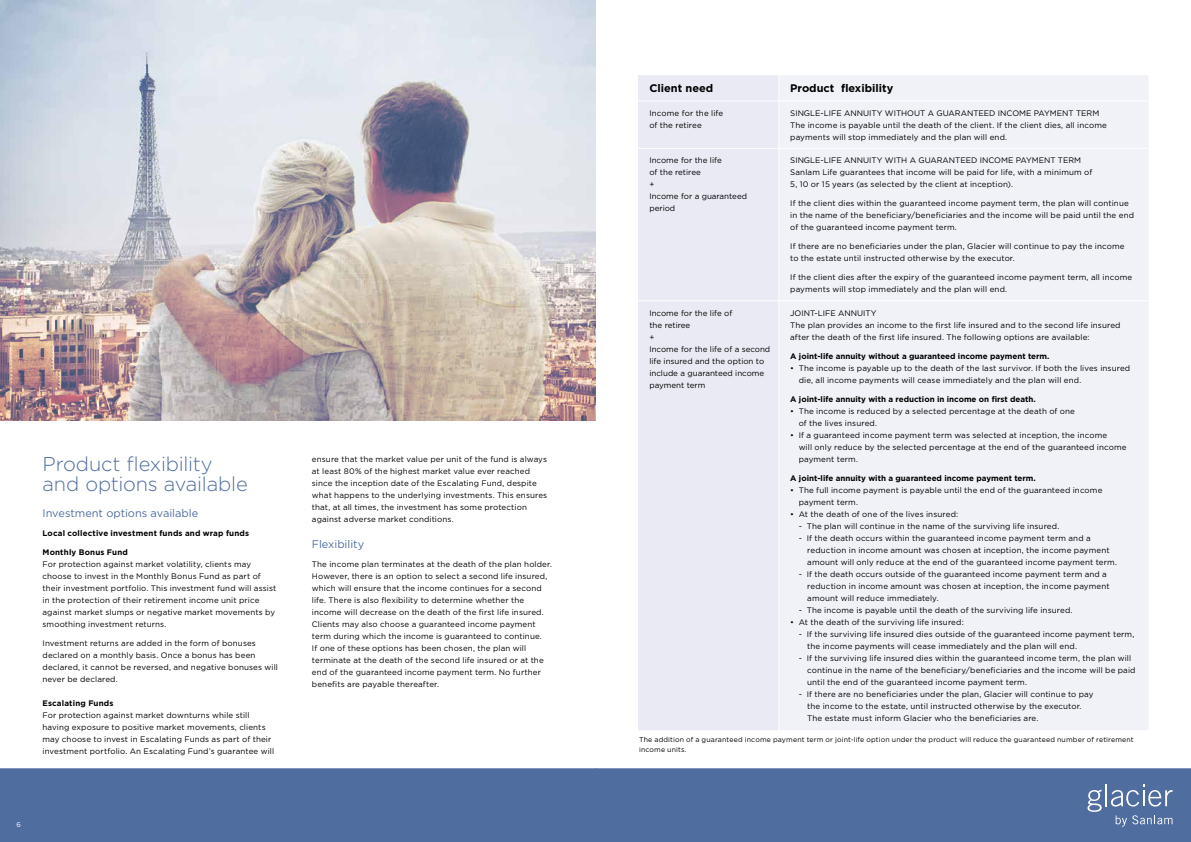
<style>
.page{position:relative;width:1191px;height:842px;background:#fff}
.page>*{position:absolute;margin:0;border:0;box-sizing:border-box;transform-origin:0 0}
.t1{font:300 20px/20px "Gotham";letter-spacing:-.01em;color:#4f6e9f}
.t2{font:11px "Gotham";color:#4f6e9f}
.t3{font:700 11px "Gotham";color:#000}
.t4{font:8px/12px "Gotham";letter-spacing:.015em;color:#000}
.t5{font:700 8px "Gotham";color:#000}
.t6{font:700 8px "Gotham";letter-spacing:.02em;color:#000}
.t7{font:700 8px "Gotham";letter-spacing:.025em;color:#000}
.t8{font:7px/10px "Gotham";letter-spacing:.02em;color:#000}
.t9{font:7px "Gotham";color:#fff}
</style>
<div class="page">
<svg style="left:0;top:0;width:595px;height:421px"></svg>
<div style="left:638px;top:75px;width:140px;height:655px;background:#e9eaf3"></div>
<div style="left:780px;top:75px;width:368px;height:655px;background:#f1f2f8"></div>
<hr style="left:638px;top:148px;width:141px;height:1px;background:#fff">
<hr style="left:779px;top:148px;width:369px;height:1px;background:#fff">
<hr style="left:638px;top:300px;width:141px;height:1px;background:#fff">
<hr style="left:779px;top:300px;width:369px;height:1px;background:#fff">
<hr style="left:638px;top:100px;width:141px;height:1px;background:#fff">
<hr style="left:779px;top:100px;width:369px;height:1px;background:#fff">
<div style="left:595px;top:769px;width:596px;height:73px;background:#4f6e9f"></div>
<div style="left:0;top:769px;width:595px;height:73px;background:#4f6e9f"></div>
<svg style="left:1115px;top:815px;width:57px;height:12px"></svg>
<svg style="left:1087px;top:790px;width:14px;height:22px"></svg>
<hr style="left:1105px;top:784px;width:2px;height:22px;background:#fff">
<svg style="left:1111px;top:784px;width:61px;height:22px"></svg>
<h1 class="t1" style="left:43px;top:454px;width:207px">Product flexibility and options available</h1>
<h2 class="t2" style="left:43px;top:506px;width:157px">Investment options available</h2>
<p class="t6" style="left:43px;top:528px;width:208px">Local collective investment funds and wrap funds</p>
<p class="t7" style="left:43px;top:547px;width:87px">Monthly Bonus Fund</p>
<p class="t4" style="left:43px;top:558px;width:235px">For protection against market volatility, clients may choose to invest in the Monthly Bonus Fund as part of their investment portfolio. This investment fund will assist in the protection of their retirement income unit price against market slumps or negative market movements by smoothing investment returns.</p>
<p class="t4" style="left:43px;top:637px;width:237px">Investment returns are added in the form of bonuses declared on a monthly basis. Once a bonus has been declared, it cannot be reversed, and negative bonuses will never be declared.</p>
<p class="t6" style="left:43px;top:698px;width:73px">Escalating Funds</p>
<p class="t4" style="left:43px;top:709px;width:233px">For protection against market downturns while still having exposure to positive market movements, clients may choose to invest in Escalating Funds as part of their investment portfolio. An Escalating Fund’s guarantee will</p>
<p class="t9" style="left:17px;top:820px;width:6px">6</p>
<p class="t4" style="left:312px;top:453px;width:237px">ensure that the market value per unit of the fund is always at least 80% of the highest market value ever reached since the inception date of the Escalating Fund, despite what happens to the underlying investments. This ensures that, at all times, the investment has some protection against adverse market conditions.</p>
<h2 class="t2" style="left:312px;top:537px;width:54px">Flexibility</h2>
<p class="t4" style="left:312px;top:558px;width:242px">The income plan terminates at the death of the plan holder.<br>However, there is an option to select a second life insured, which will ensure that the income continues for a second life. There is also flexibility to determine whether the income will decrease on the death of the first life insured.<br>Clients may also choose a guaranteed income payment term during which the income is guaranteed to continue.<br>If one of these options has been chosen, the plan will terminate at the death of the second life insured or at the end of the guaranteed income payment term. No further benefits are payable thereafter.</p>
<h2 class="t3" style="left:649px;top:81px;width:65px">Client need</h2>
<h2 class="t3" style="left:790px;top:81px;width:105px">Product flexibility</h2>
<p class="t4" style="left:649px;top:107px;width:75px">Income for the life of the retiree</p>
<p class="t4" style="left:790px;top:107px;width:318px">SINGLE-LIFE ANNUITY WITHOUT A GUARANTEED INCOME PAYMENT TERM<br>The income is payable until the death of the client. If the client dies, all income payments will stop immediately and the plan will end.</p>
<p class="t4" style="left:649px;top:154px;width:99px">Income for the life<br>of the retiree<br>+<br>Income for a guaranteed period</p>
<p class="t4" style="left:790px;top:154px;width:304px">SINGLE-LIFE ANNUITY WITH A GUARANTEED INCOME PAYMENT TERM<br>Sanlam Life guarantees that income will be paid for life, with a minimum of<br>5, 10 or 15 years (as selected by the client at inception).</p>
<p class="t4" style="left:790px;top:197px;width:345px">If the client dies within the guaranteed income payment term, the plan will continue in the name of the beneficiary/beneficiaries and the income will be paid until the end of the guaranteed income payment term.</p>
<p class="t4" style="left:790px;top:240px;width:336px">If there are no beneficiaries under the plan, Glacier will continue to pay the income to the estate until instructed otherwise by the executor.</p>
<p class="t4" style="left:790px;top:271px;width:343px">If the client dies after the expiry of the guaranteed income payment term, all income payments will stop immediately and the plan will end.</p>
<p class="t4" style="left:649px;top:307px;width:122px">Income for the life of<br>the retiree<br>+<br>Income for the life of a second life insured and the option to include a guaranteed income payment term</p>
<p class="t4" style="left:790px;top:307px;width:332px">JOINT-LIFE ANNUITY<br>The plan provides an income to the first life insured and to the second life insured after the death of the first life insured. The following options are available:</p>
<p class="t5" style="left:790px;top:351px;width:261px">A joint-life annuity without a guaranteed income payment term.</p>
<p class="t4" style="left:798px;top:362px;width:333px;text-indent:-9px">• The income is payable up to the death of the last survivor. If both the lives insured die, all income payments will cease immediately and the plan will end.</p>
<p class="t5" style="left:790px;top:394px;width:247px">A joint-life annuity with a reduction in income on first death.</p>
<p class="t4" style="left:798px;top:405px;width:278px;text-indent:-9px">• The income is reduced by a selected percentage at the death of one of the lives insured.</p>
<p class="t4" style="left:798px;top:429px;width:329px;text-indent:-9px">• If a guaranteed income payment term was selected at inception, the income<br>will only reduce by the selected percentage at the end of the guaranteed income payment term.</p>
<p class="t5" style="left:790px;top:473px;width:247px">A joint-life annuity with a guaranteed income payment term.</p>
<p class="t4" style="left:798px;top:484px;width:305px;text-indent:-9px">• The full income payment is payable until the end of the guaranteed income payment term.</p>
<p class="t4" style="left:790px;top:508px;width:169px">• At the death of one of the lives insured:</p>
<p class="t4" style="left:798px;top:520px;width:262px">- The plan will continue in the name of the surviving life insured.</p>
<p class="t4" style="left:807px;top:532px;width:311px;text-indent:-9px">- If the death occurs within the guaranteed income payment term and a reduction in income amount was chosen at inception, the income payment amount will only reduce at the end of the guaranteed income payment term.</p>
<p class="t4" style="left:807px;top:568px;width:304px;text-indent:-9px">- If the death occurs outside of the guaranteed income payment term and a reduction in income amount was chosen at inception, the income payment amount will reduce immediately.</p>
<p class="t4" style="left:798px;top:604px;width:275px">- The income is payable until the death of the surviving life insured.</p>
<p class="t4" style="left:790px;top:616px;width:175px">• At the death of the surviving life insured:</p>
<p class="t4" style="left:807px;top:628px;width:329px;text-indent:-9px">- If the surviving life insured dies outside of the guaranteed income payment term, the income payments will cease immediately and the plan will end.</p>
<p class="t4" style="left:807px;top:652px;width:330px;text-indent:-9px">- If the surviving life insured dies within the guaranteed income term, the plan will continue in the name of the beneficiary/beneficiaries and the income will be paid until the end of the guaranteed income payment term.</p>
<p class="t4" style="left:807px;top:688px;width:288px;text-indent:-9px">- If there are no beneficiaries under the plan, Glacier will continue to pay the income to the estate, until instructed otherwise by the executor.<br>The estate must inform Glacier who the beneficiaries are.</p>
<p class="t8" style="left:639px;top:734px;width:496px">The addition of a guaranteed income payment term or joint-life option under the product will reduce the guaranteed number of retirement income units.</p>
</div>
